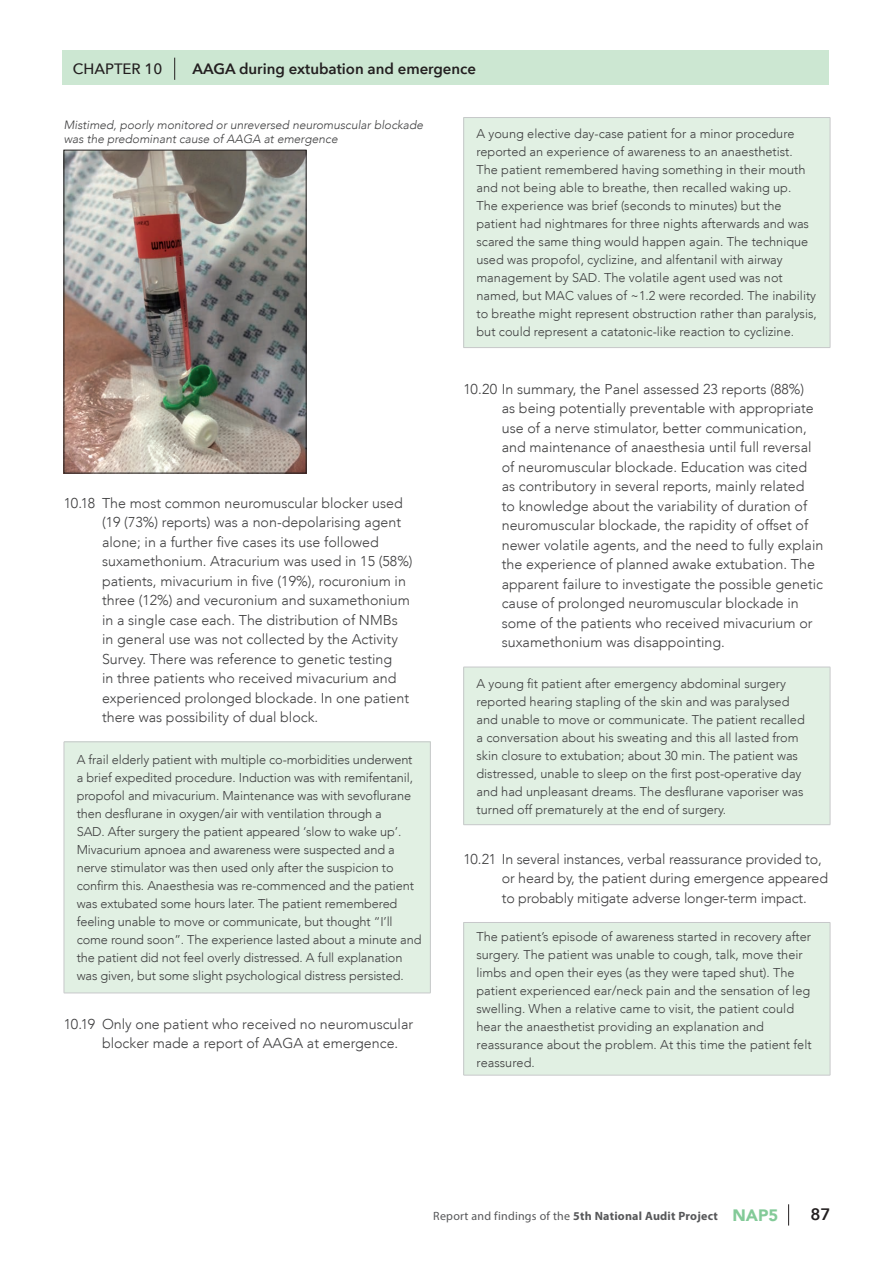
<style>
.page{position:relative;width:893px;height:1263px;background:#fff}
.page>*{position:absolute;margin:0;border:0;box-sizing:border-box;transform-origin:0 0}
.t1{font:600 16.5px "Avenir Next";color:#231f20}
.t2{font:600 15px "Avenir Next";color:#231f20}
.t3{font:500 15px "Avenir Next";color:#231f20}
.t4{font:300 14.25px/19.5px "Avenir LT";color:#3e3e3f}
.t5{font:300 12.75px/18px "Avenir LT";color:#3e3e3f}
.t6{font:italic 300 12px/14.2px "Avenir";color:#3e3e3f}
.t7{font:700 12px "Myriad Pro";letter-spacing:.02em;color:#57585a}
.s1{font-weight:400}
.s2{font-family:"Avenir";font-weight:900;font-size:16.5px;color:#83ca98}
</style>
<div class="page">
<svg style="left:788px;top:1204px;width:1px;height:21px"></svg>
<div style="left:171px;top:50px;width:658px;height:35px;background:#cce7d2"></div>
<div style="left:62px;top:50px;width:111px;height:35px;background:#cce7d2"></div>
<svg style="left:174px;top:58px;width:1px;height:22px"></svg>
<div style="left:464px;top:118px;width:366px;height:230px;background:#e1f0e3"></div>
<hr style="left:463px;top:347px;width:367px;height:1px;background:#c7c8ca">
<hr style="left:463px;top:117px;width:367px;height:1px;background:#c7c8ca">
<hr style="left:463px;top:118px;width:1px;height:229px;background:#c7c8ca">
<hr style="left:830px;top:118px;width:1px;height:229px;background:#c7c8ca">
<div style="left:464px;top:667px;width:366px;height:158px;background:#e1f0e3"></div>
<hr style="left:463px;top:824px;width:367px;height:1px;background:#c7c8ca">
<hr style="left:463px;top:667px;width:367px;height:1px;background:#c7c8ca">
<hr style="left:463px;top:667px;width:1px;height:157px;background:#c7c8ca">
<hr style="left:830px;top:667px;width:1px;height:157px;background:#c7c8ca">
<div style="left:464px;top:922px;width:366px;height:153px;background:#e1f0e3"></div>
<hr style="left:463px;top:1075px;width:367px;height:1px;background:#c7c8ca">
<hr style="left:463px;top:922px;width:367px;height:1px;background:#c7c8ca">
<hr style="left:463px;top:923px;width:1px;height:152px;background:#c7c8ca">
<hr style="left:830px;top:923px;width:1px;height:152px;background:#c7c8ca">
<img style="left:66px;top:152px;width:238px;height:319px">
<div style="left:64px;top:150px;width:242px;height:323px;border:1px solid #231f20"></div>
<div style="left:64px;top:742px;width:366px;height:251px;background:#e1f0e3"></div>
<hr style="left:64px;top:993px;width:367px;height:1px;background:#c7c8ca">
<hr style="left:64px;top:741px;width:367px;height:1px;background:#c7c8ca">
<hr style="left:64px;top:742px;width:1px;height:251px;background:#c7c8ca">
<hr style="left:430px;top:742px;width:1px;height:251px;background:#c7c8ca">
<p class="t3" style="left:73px;top:59px;width:91px">CHAPTER 10</p>
<p class="t2" style="left:192px;top:59px;width:285px">AAGA during extubation and emergence</p>
<p class="t6" style="left:64px;top:118px;width:361px">Mistimed, poorly monitored or unreversed neuromuscular blockade was the predominant cause of AAGA at emergence</p>
<p class="t4" style="left:102px;top:493px;width:312px;text-indent:-38px">10.18 The most common neuromuscular blocker used (19 (73%) reports) was a non-depolarising agent alone; in a further five cases its use followed suxamethonium. Atracurium was used in 15 (58%) patients, mivacurium in five (19%), rocuronium in three (12%) and vecuronium and suxamethonium in a single case each. The distribution of NMBs in general use was not collected by the Activity Survey. There was reference to genetic testing<br>in three patients who received mivacurium and experienced prolonged blockade. In one patient there was possibility of dual block.</p>
<p class="t5" style="left:77px;top:751px;width:346px">A frail elderly patient with multiple co-morbidities underwent a brief expedited procedure. Induction was with remifentanil, propofol and mivacurium. Maintenance was with sevoflurane then desflurane in oxygen/air with ventilation through a<br>SAD. After surgery the patient appeared ‘slow to wake up’.<br>Mivacurium apnoea and awareness were suspected and a nerve stimulator was then used only after the suspicion to confirm this. Anaesthesia was re-commenced and the patient was extubated some hours later. The patient remembered feeling unable to move or communicate, but thought “I’ll come round soon”. The experience lasted about a minute and the patient did not feel overly distressed. A full explanation was given, but some slight psychological distress persisted.</p>
<p class="t4" style="left:102px;top:1014px;width:313px;text-indent:-38px">10.19 Only one patient who received no neuromuscular blocker made a report of AAGA at emergence.</p>
<p class="t5" style="left:476px;top:125px;width:342px">A young elective day-case patient for a minor procedure reported an experience of awareness to an anaesthetist.<br>The patient remembered having something in their mouth and not being able to breathe, then recalled waking up.<br>The experience was brief (seconds to minutes) but the patient had nightmares for three nights afterwards and was scared the same thing would happen again. The technique used was propofol, cyclizine, and alfentanil with airway management by SAD. The volatile agent used was not named, but MAC values of ~1.2 were recorded. The inability to breathe might represent obstruction rather than paralysis, but could represent a catatonic-like reaction to cyclizine.</p>
<p class="t4" style="left:502px;top:379px;width:323px;text-indent:-38px">10.20 In summary, the Panel assessed 23 reports (88%)<br>as being potentially preventable with appropriate use of a nerve stimulator, better communication, and maintenance of anaesthesia until full reversal of neuromuscular blockade. Education was cited as contributory in several reports, mainly related<br>to knowledge about the variability of duration of neuromuscular blockade, the rapidity of offset of newer volatile agents, and the need to fully explain the experience of planned awake extubation. The apparent failure to investigate the possible genetic cause of prolonged neuromuscular blockade in some of the patients who received mivacurium or suxamethonium was disappointing.</p>
<p class="t5" style="left:476px;top:674px;width:330px">A young fit patient after emergency abdominal surgery reported hearing stapling of the skin and was paralysed and unable to move or communicate. The patient recalled a conversation about his sweating and this all lasted from skin closure to extubation; about 30 min. The patient was distressed, unable to sleep on the first post-operative day and had unpleasant dreams. The desflurane vaporiser was turned off prematurely at the end of surgery.</p>
<p class="t4" style="left:502px;top:849px;width:328px;text-indent:-38px">10.21 In several instances, verbal reassurance provided to, or heard by, the patient during emergence appeared to probably mitigate adverse longer-term impact.</p>
<p class="t5" style="left:476px;top:927px;width:337px">The patient’s episode of awareness started in recovery after surgery. The patient was unable to cough, talk, move their limbs and open their eyes (as they were taped shut). The patient experienced ear/neck pain and the sensation of leg swelling. When a relative came to visit, the patient could hear the anaesthetist providing an explanation and reassurance about the problem. At this time the patient felt reassured.</p>
<p class="t7" style="left:433px;top:1208px;width:347px"><span class="s1">Report and findings of the</span> 5th National Audit Project <span class="s2">NAP5</span></p>
<p class="t1" style="left:810px;top:1204px;width:22px">87</p>
</div>
